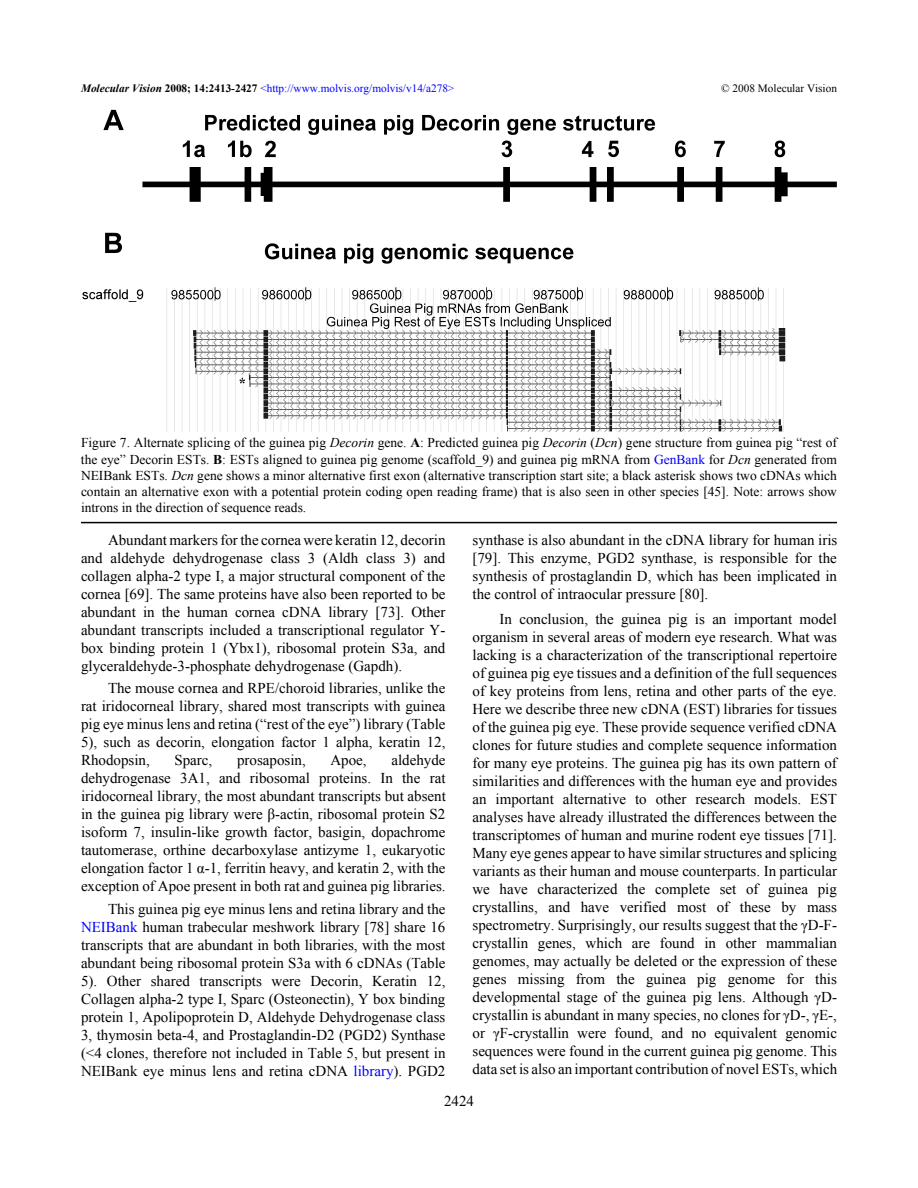
<style>
.page{position:relative;width:918px;height:1188px;background:#fff}
.page>*{position:absolute;margin:0;border:0;box-sizing:border-box;transform-origin:0 0}
.t1{font:15px/18px "Times New Roman";color:#000;text-align:justify}
.t2{font:13.5px/16.2px "Times New Roman";color:#000;text-align:justify}
.t3{font:11.25px "Times New Roman";color:#00f}
.t4{font:11.25px "Times New Roman";color:#000}
.s1{font-weight:700;font-style:italic;color:#000}
.s2{font-weight:700;color:#000}
.s3{font-style:italic}
.s4{font-weight:700}
.s5{color:#00f}
</style>
<div class="page">
<img style="left:82px;top:109px;width:755px;height:322px">
<hr style="left:81px;top:522px;width:756px;height:1px;background:#000">
<p class="t3" style="left:81px;top:80px;width:375px"><span class="s1">Molecular Vision</span> <span class="s2">2008; 14:2413-2427</span> &lt;http://www.molvis.org/molvis/v14/a278&gt;</p>
<p class="t4" style="left:721px;top:80px;width:117px">© 2008 Molecular Vision</p>
<p class="t2" style="left:81px;top:435px;width:758px">Figure 7. Alternate splicing of the guinea pig <span class="s3">Decorin</span> gene. <span class="s4">A</span>: Predicted guinea pig <span class="s3">Decorin</span> (<span class="s3">Dcn</span>) gene structure from guinea pig “rest of the eye” Decorin ESTs. <span class="s4">B</span>: ESTs aligned to guinea pig genome (scaffold_9) and guinea pig mRNA from <span class="s5">GenBank</span> for <span class="s3">Dcn</span> generated from NEIBank ESTs. <span class="s3">Dcn</span> gene shows a minor alternative first exon (alternative transcription start site; a black asterisk shows two cDNAs which contain an alternative exon with a potential protein coding open reading frame) that is also seen in other species [45]. Note: arrows show introns in the direction of sequence reads.</p>
<p class="t1" style="left:81px;top:531px;width:366px;text-indent:27px">Abundant markers for the cornea were keratin 12, decorin and aldehyde dehydrogenase class 3 (Aldh class 3) and collagen alpha-2 type I, a major structural component of the cornea [69]. The same proteins have also been reported to be abundant in the human cornea cDNA library [73]. Other abundant transcripts included a transcriptional regulator Y&shy;box binding protein 1 (Ybx1), ribosomal protein S3a, and glyceraldehyde-3-phosphate dehydrogenase (Gapdh).</p>
<p class="t1" style="left:81px;top:679px;width:366px;text-indent:27px">The mouse cornea and RPE/choroid libraries, unlike the rat iridocorneal library, shared most transcripts with guinea pig eye minus lens and retina (“rest of the eye”) library (Table 5), such as decorin, elongation factor 1 alpha, keratin 12, Rhodopsin,</p>
<p class="t1" style="left:81px;top:751px;width:366px;text-indent:310px">aldehyde dehydrogenase 3A1, and ribosomal proteins. In the rat iridocorneal library, the most abundant transcripts but absent in the guinea pig library were β-actin, ribosomal protein S2 isoform 7, insulin-like growth factor, basigin, dopachrome tautomerase, orthine decarboxylase antizyme 1, eukaryotic elongation factor 1 α-1, ferritin heavy, and keratin 2, with the exception of Apoe present in both rat and guinea pig libraries.</p>
<p class="t1" style="left:81px;top:900px;width:366px;text-indent:27px">This guinea pig eye minus lens and retina library and the <span class="s5">NEIBank</span> human trabecular meshwork library [78] share 16 transcripts that are abundant in both libraries, with the most abundant being ribosomal protein S3a with 6 cDNAs (Table 5). Other shared transcripts were Decorin, Keratin 12, Collagen alpha-2 type I, Sparc (Osteonectin), Y box binding protein 1, Apolipoprotein D, Aldehyde Dehydrogenase class 3, thymosin beta-4, and Prostaglandin-D2 (PGD2) Synthase (&lt;4 clones, therefore not included in Table 5, but present in NEIBank eye minus lens and retina cDNA <span class="s5">library</span>). PGD2</p>
<p class="t1" style="left:174px;top:751px;width:39px">Sparc,</p>
<p class="t1" style="left:237px;top:751px;width:70px">prosaposin,</p>
<p class="t1" style="left:330px;top:751px;width:38px">Apoe,</p>
<p class="t1" style="left:472px;top:531px;width:366px">synthase is also abundant in the cDNA library for human iris [79]. This enzyme, PGD2 synthase, is responsible for the synthesis of prostaglandin D, which has been implicated in the control of intraocular pressure [80].</p>
<p class="t1" style="left:472px;top:610px;width:366px;text-indent:27px">In conclusion, the guinea pig is an important model organism in several areas of modern eye research. What was lacking is a characterization of the transcriptional repertoire of guinea pig eye tissues and a definition of the full sequences of key proteins from lens, retina and other parts of the eye.<br>Here we describe three new cDNA (EST) libraries for tissues of the guinea pig eye. These provide sequence verified cDNA clones for future studies and complete sequence information for many eye proteins. The guinea pig has its own pattern of similarities and differences with the human eye and provides an important alternative to other research models. EST analyses have already illustrated the differences between the transcriptomes of human and murine rodent eye tissues [71].<br>Many eye genes appear to have similar structures and splicing variants as their human and mouse counterparts. In particular we have characterized the complete set of guinea pig crystallins, and have verified most of these by mass spectrometry. Surprisingly, our results suggest that the γD-F&shy;crystallin genes, which are found in other mammalian genomes, may actually be deleted or the expression of these genes missing from the guinea pig genome for this developmental stage of the guinea pig lens. Although γD&shy;crystallin is abundant in many species, no clones for γD-, γE-, or γF-crystallin were found, and no equivalent genomic sequences were found in the current guinea pig genome. This data set is also an important contribution of novel ESTs, which</p>
<p class="t1" style="left:444px;top:1092px;width:31px">2424</p>
</div>
